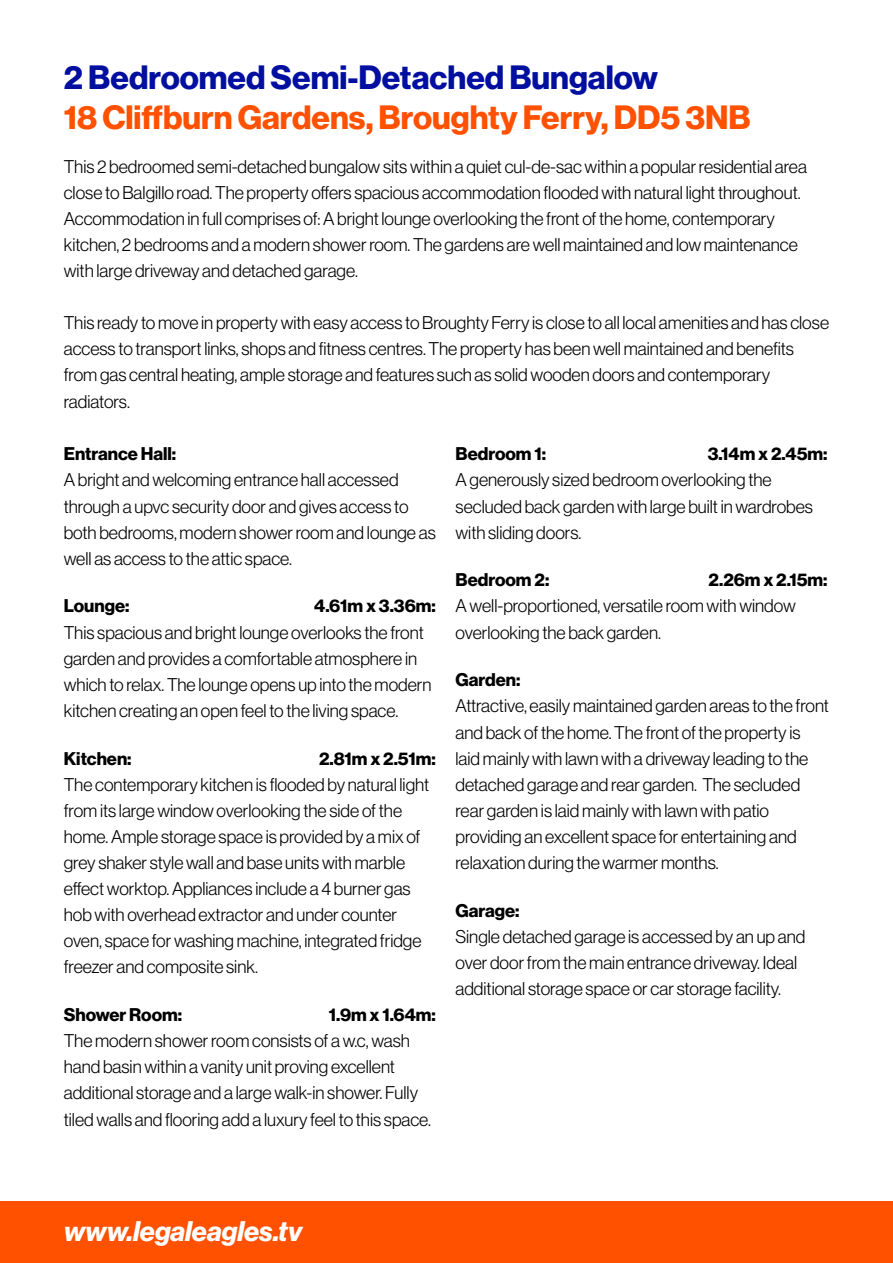
<style>
.page{position:relative;width:893px;height:1263px;background:#fff}
.page>*{position:absolute;margin:0;border:0;box-sizing:border-box;transform-origin:0 0}
.t1{font:33px "N Haas Grotesk DS Pro 75 Bd";color:#ff5100}
.t2{font:33px "N Haas Grotesk DS Pro 75 Bd";color:#000f9f}
.t3{font:27.75px "N Haas Grotesk DS Pro 76 Bd It";color:#fff}
.t4{font:18px/26.1px "N Haas Grotesk DS Pro 45 Lt";color:#000}
.t5{font:18px "N Haas Grotesk DS Pro 75 Bd";color:#000}
</style>
<div class="page">
<div style="left:0;top:1201px;width:893px;height:62px;background:#ff5100"></div>
<h1 class="t2" style="left:64px;top:58px;width:596px">2 Bedroomed Semi-Detached Bungalow</h1>
<h1 class="t1" style="left:64px;top:98px;width:688px">18 Cliffburn Gardens, Broughty Ferry, DD5 3NB</h1>
<p class="t4" style="left:64px;top:153px;width:745px">This 2 bedroomed semi-detached bungalow sits within a quiet cul-de-sac within a popular residential area close to Balgillo road. The property offers spacious accommodation flooded with natural light throughout.<br>Accommodation in full comprises of: A bright lounge overlooking the front of the home, contemporary kitchen, 2 bedrooms and a modern shower room. The gardens are well maintained and low maintenance with large driveway and detached garage.</p>
<p class="t4" style="left:64px;top:310px;width:767px">This ready to move in property with easy access to Broughty Ferry is close to all local amenities and has close access to transport links, shops and fitness centres. The property has been well maintained and benefits from gas central heating, ample storage and features such as solid wooden doors and contemporary radiators.</p>
<p class="t5" style="left:64px;top:443px;width:114px">Entrance Hall:</p>
<p class="t4" style="left:64px;top:467px;width:374px">A bright and welcoming entrance hall accessed through a upvc security door and gives access to both bedrooms, modern shower room and lounge as well as access to the attic space.</p>
<p class="t5" style="left:64px;top:596px;width:67px">Lounge:</p>
<p class="t5" style="left:314px;top:596px;width:123px">4.61m x 3.36m:</p>
<p class="t4" style="left:64px;top:619px;width:369px">This spacious and bright lounge overlooks the front garden and provides a comfortable atmosphere in which to relax. The lounge opens up into the modern kitchen creating an open feel to the living space.</p>
<p class="t5" style="left:64px;top:748px;width:69px">Kitchen:</p>
<p class="t5" style="left:319px;top:748px;width:118px">2.81m x 2.51m:</p>
<p class="t4" style="left:64px;top:771px;width:367px">The contemporary kitchen is flooded by natural light from its large window overlooking the side of the home. Ample storage space is provided by a mix of grey shaker style wall and base units with marble effect worktop. Appliances include a 4 burner gas hob with overhead extractor and under counter oven, space for washing machine, integrated fridge freezer and composite sink.</p>
<p class="t5" style="left:64px;top:1004px;width:120px">Shower Room:</p>
<p class="t5" style="left:329px;top:1004px;width:109px">1.9m x 1.64m:</p>
<p class="t4" style="left:64px;top:1028px;width:369px">The modern shower room consists of a w.c, wash hand basin within a vanity unit proving excellent additional storage and a large walk-in shower. Fully tiled walls and flooring add a luxury feel to this space.</p>
<p class="t5" style="left:455px;top:443px;width:92px">Bedroom 1:</p>
<p class="t5" style="left:708px;top:443px;width:121px">3.14m x 2.45m:</p>
<p class="t4" style="left:455px;top:467px;width:359px">A generously sized bedroom overlooking the secluded back garden with large built in wardrobes with sliding doors.</p>
<p class="t5" style="left:455px;top:569px;width:95px">Bedroom 2:</p>
<p class="t5" style="left:709px;top:569px;width:120px">2.26m x 2.15m:</p>
<p class="t4" style="left:455px;top:593px;width:342px">A well-proportioned, versatile room with window overlooking the back garden.</p>
<p class="t5" style="left:455px;top:669px;width:66px">Garden:</p>
<p class="t4" style="left:455px;top:693px;width:375px">Attractive, easily maintained garden areas to the front and back of the home. The front of the property is laid mainly with lawn with a driveway leading to the detached garage and rear garden. The secluded rear garden is laid mainly with lawn with patio providing an excellent space for entertaining and relaxation during the warmer months.</p>
<p class="t5" style="left:455px;top:900px;width:66px">Garage:</p>
<p class="t4" style="left:455px;top:923px;width:351px">Single detached garage is accessed by an up and over door from the main entrance driveway. Ideal additional storage space or car storage facility.</p>
<h2 class="t3" style="left:64px;top:1215px;width:240px">www.legaleagles.tv</h2>
</div>
